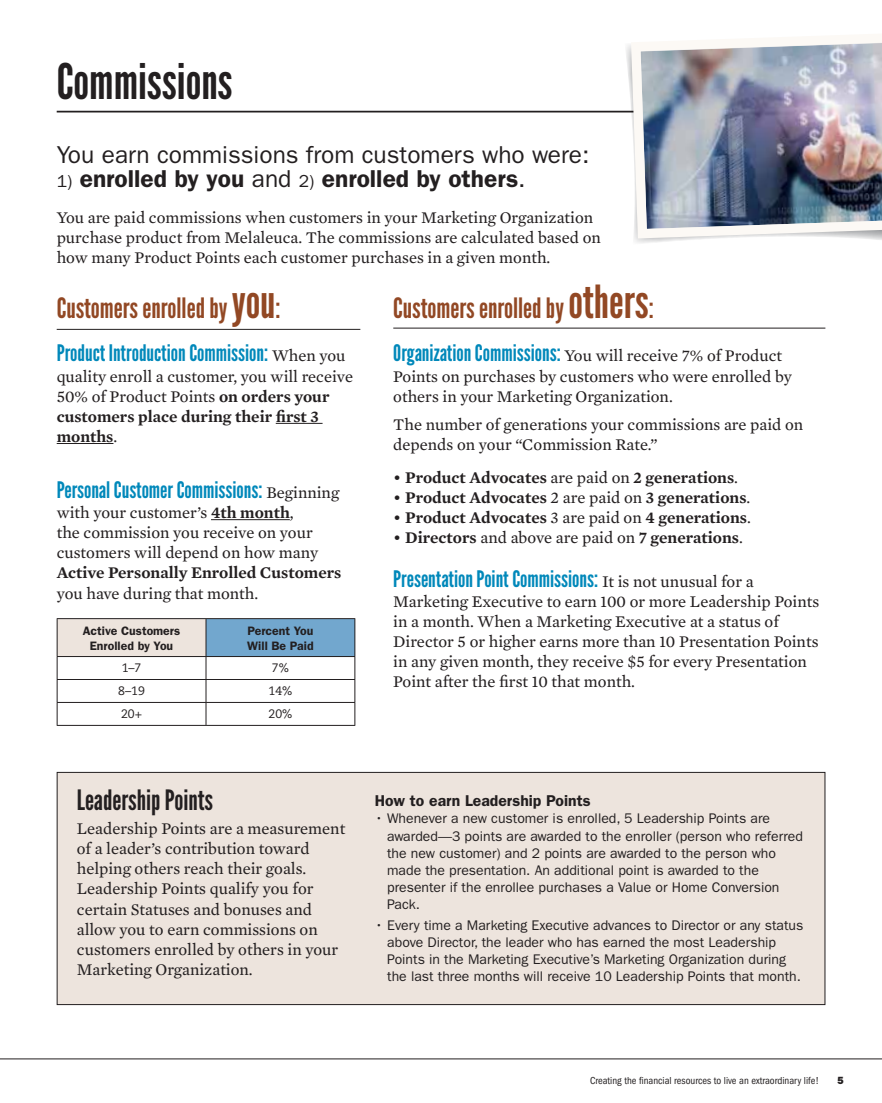
<style>
.page{position:relative;width:882px;height:1103px;background:#fff}
.page>*{position:absolute;margin:0;border:0;box-sizing:border-box;transform-origin:0 0}
.t1{font:49px "League Gothic";color:#231f20}
.t2{font:28px "League Gothic";color:#924824}
.t3{font:28px "League Gothic";color:#231f20}
.t4{font:24.5px "Franklin Gothic";color:#231f20}
.t5{font:600 24.5px "Franklin Gothic";color:#231f20}
.t6{font:22.75px "League Gothic";color:#0088ba}
.t7{font:16.62px/20.1px "Mercury Text G2";color:#231f20}
.t8{font:600 16.62px "Mercury Text G2";color:#231f20}
.t9{font:600 15.75px "Franklin Gothic";color:#231f20}
.t10{font:14px/17.2px "Franklin Gothic";color:#231f20}
.t11{font:600 12.25px/14.7px "Franklin Gothic";color:#231f20;text-align:center}
.t12{font:12.25px "Caecilia";color:#231f20}
.t13{font:condensed 10.5px "Franklin Gothic";color:#231f20}
.t14{font:800 10.5px "Franklin Gothic";color:#231f20}
.s1{font-weight:400;font-size:17.5px}
.s2{font-weight:400}
.s3{font-size:45.5px}
.s4{font-family:"Mercury Text G2";font-size:16.62px;color:#231f20}
.s5{font-weight:600}
.s6{font-family:"League Gothic";font-size:22.75px;color:#0088ba}
</style>
<div class="page">
<hr style="left:0;top:1058px;width:882px;height:1px;background:#231f20">
<hr style="left:57px;top:329px;width:303px;height:1px;background:#231f20">
<hr style="left:276px;top:423px;width:47px;height:1px;background:#231f20">
<hr style="left:57px;top:443px;width:56px;height:1px;background:#231f20">
<hr style="left:211px;top:519px;width:79px;height:1px;background:#231f20">
<div style="left:57px;top:618px;width:149px;height:38px;background:#ede4dd"></div>
<div style="left:206px;top:618px;width:149px;height:38px;background:#72a7ce"></div>
<hr style="left:57px;top:618px;width:149px;height:1px;background:#231f20">
<hr style="left:57px;top:619px;width:1px;height:37px;background:#231f20">
<hr style="left:206px;top:618px;width:149px;height:1px;background:#231f20">
<hr style="left:206px;top:619px;width:1px;height:37px;background:#231f20">
<hr style="left:354px;top:619px;width:1px;height:37px;background:#231f20">
<hr style="left:57px;top:656px;width:149px;height:1px;background:#231f20">
<hr style="left:206px;top:656px;width:149px;height:1px;background:#231f20">
<hr style="left:57px;top:679px;width:149px;height:1px;background:#231f20">
<hr style="left:206px;top:679px;width:149px;height:1px;background:#231f20">
<hr style="left:57px;top:702px;width:149px;height:1px;background:#231f20">
<svg style="left:57px;top:657px;width:1px;height:68px"></svg>
<hr style="left:206px;top:702px;width:149px;height:1px;background:#231f20">
<svg style="left:206px;top:657px;width:1px;height:68px"></svg>
<svg style="left:354px;top:657px;width:1px;height:68px"></svg>
<hr style="left:57px;top:725px;width:149px;height:1px;background:#231f20">
<hr style="left:206px;top:725px;width:149px;height:1px;background:#231f20">
<hr style="left:393px;top:328px;width:432px;height:1px;background:#231f20">
<div style="left:57px;top:772px;width:768px;height:232px;background:#ede4dd"></div>
<div style="left:57px;top:772px;width:768px;height:233px;border:1px solid #231f20"></div>
<hr style="left:57px;top:111px;width:825px;height:1px;background:#231f20">
<img style="left:626px;top:42px;width:256px;height:201px">
<h1 class="t1" style="left:57px;top:52px;width:178px">Commissions</h1>
<h3 class="t4" style="left:57px;top:140px;width:534px">You earn commissions from customers who were:</h3>
<h3 class="t5" style="left:57px;top:164px;width:470px"><span class="s1">1)</span> enrolled by you <span class="s2">and</span> <span class="s1">2)</span> enrolled by others<span class="s2">.</span></h3>
<p class="t7" style="left:57px;top:207px;width:546px">You are paid commissions when customers in your Marketing Organization purchase product from Melaleuca. The commissions are calculated based on how many Product Points each customer purchases in a given month.</p>
<h2 class="t2" style="left:57px;top:291px;width:225px">Customers enrolled by <span class="s3">you</span>:</h2>
<h3 class="t6" style="left:57px;top:340px;width:290px">Product Introduction Commission: <span class="s4">When you</span></h3>
<p class="t7" style="left:57px;top:366px;width:298px">quality enroll a customer, you will receive<br>50% of Product Points <span class="s5">on orders your customers place during their first 3 months</span>.</p>
<h3 class="t6" style="left:57px;top:476px;width:284px">Personal Customer Commissions: <span class="s4">Beginning</span></h3>
<p class="t7" style="left:57px;top:502px;width:263px">with your customer’s <span class="s5">4th month</span>, the commission you receive on your customers will depend on how many</p>
<p class="t8" style="left:57px;top:563px;width:286px">Active Personally Enrolled Customers</p>
<p class="t7" style="left:57px;top:583px;width:203px">you have during that month.</p>
<p class="t11" style="left:83px;top:623px;width:99px">Active Customers<br>Enrolled by You</p>
<p class="t11" style="left:247px;top:623px;width:68px;text-align:left">Percent You<br>Will Be Paid</p>
<p class="t12" style="left:122px;top:661px;width:21px">1–7</p>
<p class="t12" style="left:272px;top:661px;width:19px">7%</p>
<p class="t12" style="left:118px;top:684px;width:28px">8–19</p>
<p class="t12" style="left:269px;top:684px;width:25px">14%</p>
<p class="t12" style="left:121px;top:707px;width:22px">20+</p>
<p class="t12" style="left:269px;top:707px;width:25px">20%</p>
<h2 class="t2" style="left:393px;top:291px;width:262px">Customers enrolled by <span class="s3">others</span>:</h2>
<p class="t7" style="left:393px;top:346px;width:400px"><span class="s6">Organization Commissions:</span> You will receive 7% of Product<br>Points on purchases by customers who were enrolled by others in your Marketing Organization.</p>
<p class="t7" style="left:393px;top:414px;width:412px">The number of generations your commissions are paid on depends on your “Commission Rate.”</p>
<p class="t8" style="left:393px;top:467px;width:346px"><span class="s2">•</span> Product Advocates <span class="s2">are paid on</span> 2 generations<span class="s2">.</span></p>
<p class="t8" style="left:393px;top:487px;width:359px"><span class="s2">•</span> Product Advocates <span class="s2">2 are paid on</span> 3 generations<span class="s2">.</span></p>
<p class="t8" style="left:393px;top:507px;width:359px"><span class="s2">•</span> Product Advocates <span class="s2">3 are paid on</span> 4 generations<span class="s2">.</span></p>
<p class="t8" style="left:393px;top:527px;width:351px"><span class="s2">•</span> Directors <span class="s2">and above are paid on</span> 7 generations<span class="s2">.</span></p>
<h3 class="t6" style="left:393px;top:565px;width:362px">Presentation Point Commissions: <span class="s4">It is not unusual for a</span></h3>
<p class="t7" style="left:393px;top:591px;width:427px">Marketing Executive to earn 100 or more Leadership Points in a month. When a Marketing Executive at a status of Director 5 or higher earns more than 10 Presentation Points in any given month, they receive $5 for every Presentation Point after the first 10 that month.</p>
<h2 class="t3" style="left:77px;top:783px;width:138px">Leadership Points</h2>
<p class="t7" style="left:77px;top:818px;width:270px">Leadership Points are a measurement of a leader’s contribution toward helping others reach their goals.<br>Leadership Points qualify you for certain Statuses and bonuses and allow you to earn commissions on customers enrolled by others in your Marketing Organization.</p>
<p class="t9" style="left:375px;top:791px;width:217px">How to earn Leadership Points</p>
<p class="t10" style="left:387px;top:810px;width:417px;text-indent:-12px">• Whenever a new customer is enrolled, 5 Leadership Points are awarded—3 points are awarded to the enroller (person who referred the new customer) and 2 points are awarded to the person who made the presentation. An additional point is awarded to the presenter if the enrollee purchases a Value or Home Conversion Pack.</p>
<p class="t10" style="left:387px;top:916px;width:418px;text-indent:-13px">• Every time a Marketing Executive advances to Director or any status above Director, the leader who has earned the most Leadership Points in the Marketing Executive’s Marketing Organization during the last three months will receive 10 Leadership Points that month.</p>
<p class="t13" style="left:590px;top:1074px;width:230px">Creating the financial resources to live an extraordinary life!</p>
<p class="t14" style="left:837px;top:1074px;width:8px">5</p>
</div>
